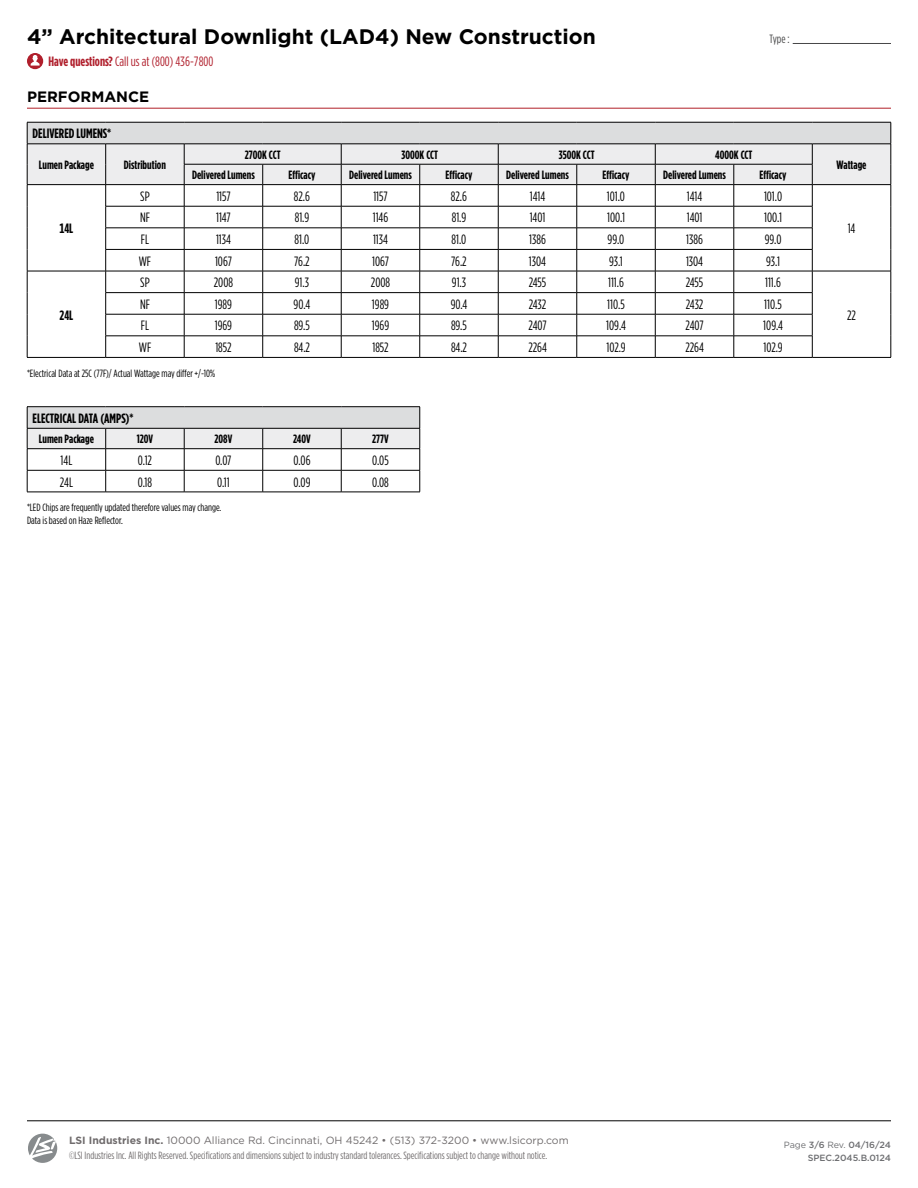
<style>
.page{position:relative;width:918px;height:1188px;background:#fff}
.page>*{position:absolute;margin:0;border:0;box-sizing:border-box;transform-origin:0 0}
.t1{font:700 21px "Gotham";color:#000}
.t2{font:700 15px "Gotham";color:#000}
.t3{font:13.5px "Gotham Condensed";color:#000}
.t4{font:700 13.5px "Gotham Condensed";color:#000}
.t5{font:13.5px "Gotham Condensed";color:#b01f2c}
.t6{font:700 12px "Gotham Condensed";color:#000}
.t7{font:12px "Gotham Condensed";color:#474748}
.t8{font:10.5px "Gotham Condensed";color:#706c6d}
.t9{font:10.5px/12.6px "Gotham Condensed";color:#000}
.t10{font:10.5px "Gotham";color:#706c6d}
.t11{font:500 9px/13.5px "Gotham";color:#6d6e71;text-align:right}
.s1{font-weight:700}
.s2{font-weight:400}
</style>
<div class="page">
<svg style="left:28px;top:1134px;width:29px;height:29px"></svg>
<hr style="left:27px;top:1121px;width:864px;height:1px;background:#000">
<hr style="left:27px;top:108px;width:864px;height:1px;background:#b12028">
<svg style="left:27px;top:53px;width:16px;height:16px"></svg>
<hr style="left:793px;top:43px;width:98px;height:1px;background:#474748">
<svg style="left:27px;top:122px;width:865px;height:235px"></svg>
<hr style="left:27px;top:357px;width:79px;height:1px;background:#000">
<hr style="left:106px;top:357px;width:78px;height:1px;background:#000">
<hr style="left:184px;top:357px;width:79px;height:1px;background:#000">
<hr style="left:263px;top:357px;width:78px;height:1px;background:#000">
<hr style="left:341px;top:357px;width:79px;height:1px;background:#000">
<hr style="left:420px;top:357px;width:78px;height:1px;background:#000">
<hr style="left:498px;top:357px;width:79px;height:1px;background:#000">
<hr style="left:577px;top:357px;width:78px;height:1px;background:#000">
<hr style="left:655px;top:357px;width:79px;height:1px;background:#000">
<hr style="left:734px;top:357px;width:78px;height:1px;background:#000">
<hr style="left:812px;top:357px;width:79px;height:1px;background:#000">
<hr style="left:27px;top:406px;width:79px;height:1px;background:#000">
<hr style="left:106px;top:406px;width:78px;height:1px;background:#000">
<hr style="left:184px;top:406px;width:79px;height:1px;background:#000">
<hr style="left:263px;top:406px;width:78px;height:1px;background:#000">
<hr style="left:341px;top:406px;width:79px;height:1px;background:#000">
<hr style="left:27px;top:492px;width:79px;height:1px;background:#000">
<hr style="left:106px;top:492px;width:78px;height:1px;background:#000">
<hr style="left:184px;top:492px;width:79px;height:1px;background:#000">
<svg style="left:27px;top:407px;width:394px;height:85px"></svg>
<hr style="left:263px;top:492px;width:78px;height:1px;background:#000">
<hr style="left:341px;top:492px;width:79px;height:1px;background:#000">
<h1 class="t1" style="left:27px;top:22px;width:571px">4” Architectural Downlight (LAD4) New Construction</h1>
<p class="t5" style="left:49px;top:53px;width:166px"><span class="s1">Have questions?</span> Call us at (800) 436-7800</p>
<p class="t7" style="left:770px;top:32px;width:22px">Type :</p>
<p class="t2" style="left:27px;top:87px;width:124px">PERFORMANCE</p>
<p class="t4" style="left:33px;top:126px;width:80px">DELIVERED LUMENS*</p>
<p class="t6" style="left:39px;top:158px;width:57px">Lumen Package</p>
<p class="t6" style="left:124px;top:158px;width:44px">Distribution</p>
<p class="t6" style="left:245px;top:148px;width:37px">2700K CCT</p>
<p class="t6" style="left:401px;top:148px;width:38px">3000K CCT</p>
<p class="t6" style="left:559px;top:148px;width:37px">3500K CCT</p>
<p class="t6" style="left:715px;top:148px;width:39px">4000K CCT</p>
<p class="t6" style="left:192px;top:168px;width:64px">Delivered Lumens</p>
<p class="t6" style="left:289px;top:168px;width:28px">Efficacy</p>
<p class="t6" style="left:349px;top:168px;width:64px">Delivered Lumens</p>
<p class="t6" style="left:446px;top:168px;width:28px">Efficacy</p>
<p class="t6" style="left:506px;top:168px;width:64px">Delivered Lumens</p>
<p class="t6" style="left:603px;top:168px;width:28px">Efficacy</p>
<p class="t6" style="left:663px;top:168px;width:64px">Delivered Lumens</p>
<p class="t6" style="left:760px;top:168px;width:28px">Efficacy</p>
<p class="t4" style="left:60px;top:221px;width:15px">14L</p>
<p class="t4" style="left:60px;top:307px;width:15px">24L</p>
<p class="t3" style="left:140px;top:188px;width:11px">SP</p>
<p class="t3" style="left:216px;top:188px;width:16px">1157</p>
<p class="t3" style="left:294px;top:188px;width:18px">82.6</p>
<p class="t3" style="left:373px;top:188px;width:16px">1157</p>
<p class="t3" style="left:451px;top:188px;width:18px">82.6</p>
<p class="t3" style="left:530px;top:188px;width:17px">1414</p>
<p class="t3" style="left:607px;top:188px;width:20px">101.0</p>
<p class="t3" style="left:687px;top:188px;width:17px">1414</p>
<p class="t3" style="left:764px;top:188px;width:20px">101.0</p>
<p class="t3" style="left:140px;top:210px;width:11px">NF</p>
<p class="t3" style="left:216px;top:210px;width:16px">1147</p>
<p class="t3" style="left:295px;top:210px;width:16px">81.9</p>
<p class="t3" style="left:373px;top:210px;width:17px">1146</p>
<p class="t3" style="left:452px;top:210px;width:16px">81.9</p>
<p class="t3" style="left:530px;top:210px;width:17px">1401</p>
<p class="t3" style="left:607px;top:210px;width:19px">100.1</p>
<p class="t3" style="left:687px;top:210px;width:17px">1401</p>
<p class="t3" style="left:764px;top:210px;width:19px">100.1</p>
<p class="t3" style="left:141px;top:232px;width:10px">FL</p>
<p class="t3" style="left:216px;top:232px;width:16px">1134</p>
<p class="t3" style="left:295px;top:232px;width:16px">81.0</p>
<p class="t3" style="left:373px;top:232px;width:16px">1134</p>
<p class="t3" style="left:452px;top:232px;width:16px">81.0</p>
<p class="t3" style="left:529px;top:232px;width:18px">1386</p>
<p class="t3" style="left:608px;top:232px;width:18px">99.0</p>
<p class="t3" style="left:686px;top:232px;width:18px">1386</p>
<p class="t3" style="left:765px;top:232px;width:18px">99.0</p>
<p class="t3" style="left:139px;top:253px;width:14px">WF</p>
<p class="t3" style="left:215px;top:253px;width:18px">1067</p>
<p class="t3" style="left:294px;top:253px;width:17px">76.2</p>
<p class="t3" style="left:372px;top:253px;width:18px">1067</p>
<p class="t3" style="left:451px;top:253px;width:17px">76.2</p>
<p class="t3" style="left:529px;top:253px;width:19px">1304</p>
<p class="t3" style="left:609px;top:253px;width:15px">93.1</p>
<p class="t3" style="left:686px;top:253px;width:19px">1304</p>
<p class="t3" style="left:766px;top:253px;width:15px">93.1</p>
<p class="t3" style="left:140px;top:275px;width:11px">SP</p>
<p class="t3" style="left:214px;top:275px;width:21px">2008</p>
<p class="t3" style="left:295px;top:275px;width:16px">91.3</p>
<p class="t3" style="left:371px;top:275px;width:21px">2008</p>
<p class="t3" style="left:452px;top:275px;width:16px">91.3</p>
<p class="t3" style="left:529px;top:275px;width:19px">2455</p>
<p class="t3" style="left:608px;top:275px;width:17px">111.6</p>
<p class="t3" style="left:686px;top:275px;width:19px">2455</p>
<p class="t3" style="left:765px;top:275px;width:17px">111.6</p>
<p class="t3" style="left:140px;top:296px;width:11px">NF</p>
<p class="t3" style="left:215px;top:296px;width:19px">1989</p>
<p class="t3" style="left:294px;top:296px;width:18px">90.4</p>
<p class="t3" style="left:372px;top:296px;width:19px">1989</p>
<p class="t3" style="left:451px;top:296px;width:18px">90.4</p>
<p class="t3" style="left:529px;top:296px;width:19px">2432</p>
<p class="t3" style="left:607px;top:296px;width:19px">110.5</p>
<p class="t3" style="left:686px;top:296px;width:19px">2432</p>
<p class="t3" style="left:764px;top:296px;width:19px">110.5</p>
<p class="t3" style="left:141px;top:318px;width:10px">FL</p>
<p class="t3" style="left:215px;top:318px;width:19px">1969</p>
<p class="t3" style="left:294px;top:318px;width:17px">89.5</p>
<p class="t3" style="left:372px;top:318px;width:19px">1969</p>
<p class="t3" style="left:451px;top:318px;width:17px">89.5</p>
<p class="t3" style="left:528px;top:318px;width:20px">2407</p>
<p class="t3" style="left:606px;top:318px;width:21px">109.4</p>
<p class="t3" style="left:686px;top:318px;width:20px">2407</p>
<p class="t3" style="left:763px;top:318px;width:21px">109.4</p>
<p class="t3" style="left:139px;top:340px;width:14px">WF</p>
<p class="t3" style="left:215px;top:340px;width:18px">1852</p>
<p class="t3" style="left:294px;top:340px;width:18px">84.2</p>
<p class="t3" style="left:372px;top:340px;width:18px">1852</p>
<p class="t3" style="left:451px;top:340px;width:18px">84.2</p>
<p class="t3" style="left:528px;top:340px;width:20px">2264</p>
<p class="t3" style="left:606px;top:340px;width:21px">102.9</p>
<p class="t3" style="left:685px;top:340px;width:20px">2264</p>
<p class="t3" style="left:763px;top:340px;width:21px">102.9</p>
<p class="t9" style="left:27px;top:366px;width:190px">*Electrical Data at 25C (77F)/ Actual Wattage may differ +/-10%</p>
<p class="t4" style="left:33px;top:410px;width:103px">ELECTRICAL DATA (AMPS)*</p>
<p class="t6" style="left:39px;top:432px;width:57px">Lumen Package</p>
<p class="t6" style="left:137px;top:432px;width:18px">120V</p>
<p class="t6" style="left:215px;top:432px;width:19px">208V</p>
<p class="t6" style="left:293px;top:432px;width:19px">240V</p>
<p class="t6" style="left:372px;top:432px;width:18px">277V</p>
<p class="t3" style="left:61px;top:452px;width:13px">14L</p>
<p class="t3" style="left:138px;top:452px;width:16px">0.12</p>
<p class="t3" style="left:215px;top:452px;width:18px">0.07</p>
<p class="t3" style="left:293px;top:452px;width:19px">0.06</p>
<p class="t3" style="left:372px;top:452px;width:18px">0.05</p>
<p class="t3" style="left:60px;top:474px;width:14px">24L</p>
<p class="t3" style="left:138px;top:474px;width:16px">0.18</p>
<p class="t3" style="left:217px;top:474px;width:14px">0.11</p>
<p class="t3" style="left:293px;top:474px;width:19px">0.09</p>
<p class="t3" style="left:372px;top:474px;width:18px">0.08</p>
<p class="t9" style="left:27px;top:501px;width:196px">*LED Chips are frequently updated therefore values may change.<br>Data is based on Haze Reflector.</p>
<p class="t6" style="left:837px;top:158px;width:31px">Wattage</p>
<p class="t3" style="left:848px;top:221px;width:9px">14</p>
<p class="t3" style="left:847px;top:307px;width:10px">22</p>
<p class="t10" style="left:69px;top:1134px;width:501px"><span class="s1">LSI Industries Inc.</span> 10000 Alliance Rd. Cincinnati, OH 45242 • (513) 372-3200 • www.lsicorp.com</p>
<p class="t8" style="left:69px;top:1150px;width:480px">©LSI Industries Inc. All Rights Reserved. Specifications and dimensions subject to industry standard tolerances. Specifications subject to change without notice.</p>
<p class="t11" style="left:784px;top:1137px;width:109px"><span class="s2">Page</span> 3/6 <span class="s2">Rev.</span> 04/16/24<br>SPEC.2045.B.0124</p>
</div>
